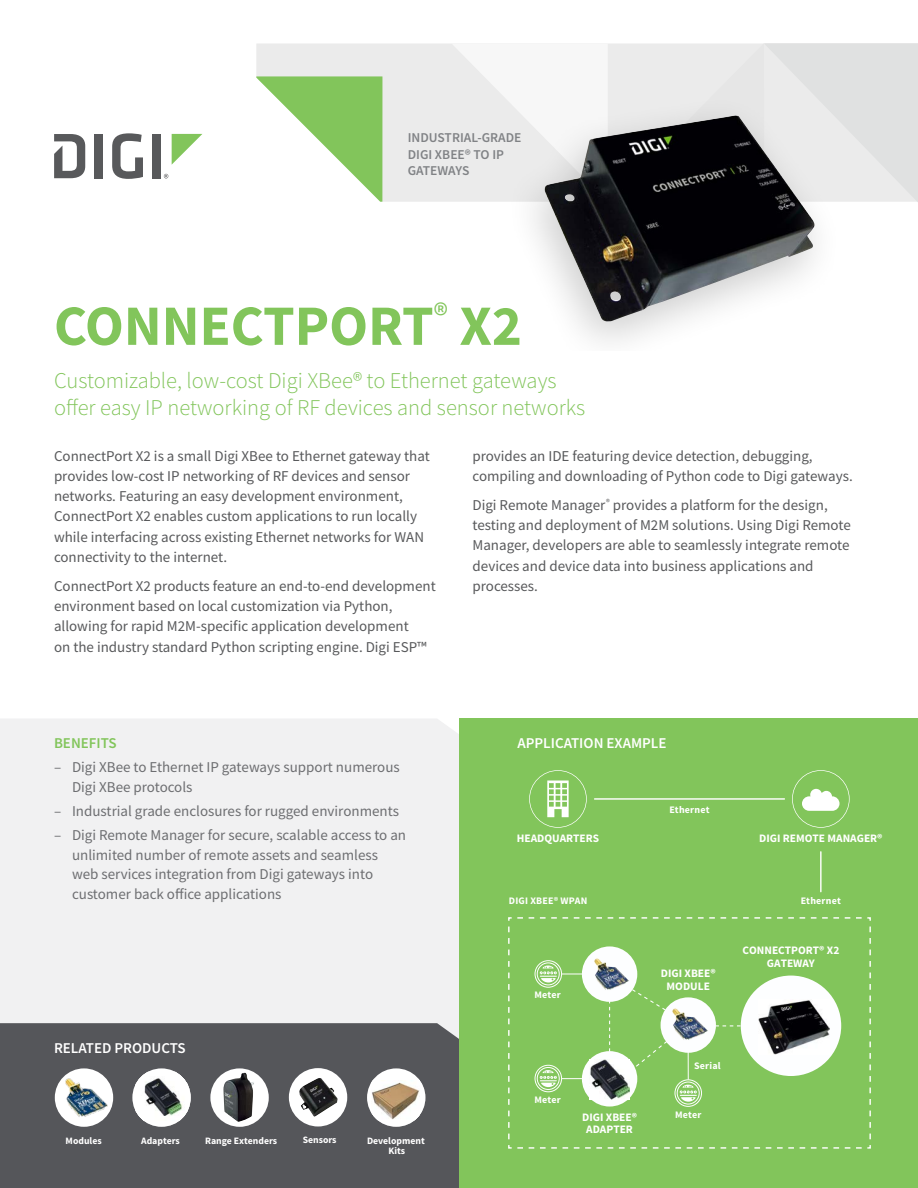
<style>
.page{position:relative;width:918px;height:1188px;background:#fff}
.page>*{position:absolute;margin:0;border:0;box-sizing:border-box;transform-origin:0 0}
.t1{font:700 57px "Source Sans Pro";color:#82c55b}
.Product_Description{font:300 22.5px/27px "Source Sans Pro";color:#82c55b}
.Body_Copy{font:15px/20.2px "Source Sans Pro";color:#58595b}
.Bullets{font:15px/19.5px "Source Sans Pro";color:#6d6e71}
.t2{font:600 15px "Source Sans Pro";color:#fff}
.t3{font:600 15px "Source Sans Pro";color:#82c55b}
.t4{font:600 13.5px/16.5px "Source Sans Pro";color:#808285}
.t5{font:700 11.4px/12.9px "Source Sans Pro";color:#fff;text-align:center}
.t6{font:700 10.05px "Source Sans Pro";letter-spacing:.02em;color:#fff}
.t7{font:700 9.75px "Source Sans Pro";color:#fff}
</style>
<div class="page">
<div style="left:95px;top:134px;width:8px;height:44px;background:#58595b"></div>
<svg style="left:112px;top:133px;width:31px;height:46px"></svg>
<div style="left:152px;top:134px;width:9px;height:44px;background:#58595b"></div>
<svg style="left:172px;top:134px;width:30px;height:30px"></svg>
<svg style="left:54px;top:134px;width:31px;height:44px"></svg>
<svg style="left:164px;top:174px;width:4px;height:4px"></svg>
<div style="left:459px;top:718px;width:459px;height:470px;background:#82c55b"></div>
<div style="left:0;top:719px;width:459px;height:304px;background:#f1f1f2"></div>
<div style="left:0;top:1023px;width:459px;height:165px;background:#55565a"></div>
<div style="left:256px;top:44px;width:195px;height:158px;background:#ebebeb"></div>
<svg style="left:256px;top:76px;width:126px;height:126px"></svg>
<svg style="left:451px;top:43px;width:467px;height:159px"></svg>
<svg style="left:132px;top:1069px;width:59px;height:58px"></svg>
<svg style="left:133px;top:1069px;width:58px;height:54px"></svg>
<img style="left:135px;top:1072px;width:53px;height:49px">
<div style="left:210px;top:1068px;width:59px;height:59px;background:#fff;border-radius:50%"></div>
<svg style="left:220px;top:1070px;width:44px;height:57px"></svg>
<div style="left:222px;top:1071px;width:34px;height:53px;background:#fff"></div>
<img style="left:223px;top:1073px;width:31px;height:49px">
<div style="left:55px;top:1068px;width:58px;height:59px;background:#fff;border-radius:50%"></div>
<svg style="left:64px;top:1077px;width:49px;height:48px"></svg>
<div style="left:63px;top:1076px;width:47px;height:43px;background:#fff"></div>
<img style="left:65px;top:1078px;width:43px;height:41px">
<div style="left:367px;top:1068px;width:58px;height:59px;background:#fff;border-radius:50%"></div>
<svg style="left:368px;top:1077px;width:57px;height:50px"></svg>
<svg style="left:369px;top:1078px;width:53px;height:44px"></svg>
<img style="left:371px;top:1080px;width:49px;height:40px">
<div style="left:502px;top:93px;width:341px;height:258px;background:#000;opacity:.2"></div>
<img style="left:543px;top:115px;width:273px;height:209px">
<div style="left:289px;top:1068px;width:58px;height:59px;background:#fff;border-radius:50%"></div>
<svg style="left:297px;top:1075px;width:50px;height:50px"></svg>
<div style="left:298px;top:1077px;width:41px;height:41px;background:#fff"></div>
<img style="left:299px;top:1078px;width:39px;height:39px">
<svg style="left:508px;top:917px;width:363px;height:232px"></svg>
<hr style="left:595px;top:798px;width:189px;height:2px;background:#fff">
<svg style="left:792px;top:770px;width:58px;height:58px"></svg>
<svg style="left:529px;top:770px;width:58px;height:58px"></svg>
<div style="left:741px;top:976px;width:100px;height:100px;background:#fdfeff;border-radius:50%"></div>
<div style="left:661px;top:997px;width:55px;height:56px;background:#fdfeff;border-radius:50%"></div>
<div style="left:582px;top:946px;width:55px;height:56px;background:#fdfeff;border-radius:50%"></div>
<div style="left:582px;top:1051px;width:55px;height:56px;background:#fdfeff;border-radius:50%"></div>
<hr style="left:820px;top:852px;width:2px;height:40px;background:#fff">
<img style="left:672px;top:1008px;width:36px;height:32px">
<img style="left:759px;top:1000px;width:71px;height:55px">
<img style="left:590px;top:1060px;width:39px;height:39px">
<img style="left:594px;top:958px;width:35px;height:32px">
<p class="t4" style="left:408px;top:129px;width:115px">INDUSTRIAL-GRADE<br>DIGI XBEE® TO IP<br>GATEWAYS</p>
<p class="t1" style="left:54px;top:289px;width:469px">CONNECTPORT<sup>®</sup> X2</p>
<p class="Product_Description" style="left:54px;top:367px;width:533px">Customizable, low-cost Digi XBee® to Ethernet gateways offer easy IP networking of RF devices and sensor networks</p>
<p class="Body_Copy" style="left:54px;top:445px;width:377px">ConnectPort X2 is a small Digi XBee to Ethernet gateway that provides low-cost IP networking of RF devices and sensor networks. Featuring an easy development environment, ConnectPort X2 enables custom applications to run locally while interfacing across existing Ethernet networks for WAN connectivity to the internet.</p>
<p class="Body_Copy" style="left:54px;top:576px;width:383px">ConnectPort X2 products feature an end-to-end development environment based on local customization via Python, allowing for rapid M2M-specific application development<br>on the industry standard Python scripting engine. Digi ESP™</p>
<p class="Body_Copy" style="left:472px;top:445px;width:382px">provides an IDE featuring device detection, debugging, compiling and downloading of Python code to Digi gateways.</p>
<p class="Body_Copy" style="left:472px;top:495px;width:380px">Digi Remote Manager<sup>®</sup> provides a platform for the design, testing and deployment of M2M solutions. Using Digi Remote Manager, developers are able to seamlessly integrate remote devices and device data into business applications and processes.</p>
<p class="t3" style="left:54px;top:734px;width:64px">BENEFITS</p>
<p class="t2" style="left:518px;top:734px;width:151px">APPLICATION EXAMPLE</p>
<p class="Bullets" style="left:72px;top:758px;width:329px;text-indent:-18px">– Digi XBee to Ethernet IP gateways support numerous<br>Digi XBee protocols</p>
<p class="Bullets" style="left:54px;top:801px;width:346px">– Industrial grade enclosures for rugged environments</p>
<p class="Bullets" style="left:72px;top:825px;width:336px;text-indent:-18px">– Digi Remote Manager for secure, scalable access to an unlimited number of remote assets and seamless web services integration from Digi gateways into customer back office applications</p>
<p class="t6" style="left:669px;top:803px;width:42px">Ethernet</p>
<p class="t5" style="left:517px;top:833px;width:84px">HEADQUARTERS</p>
<p class="t6" style="left:509px;top:894px;width:80px">DIGI XBEE® WPAN</p>
<p class="t2" style="left:54px;top:1038px;width:133px">RELATED PRODUCTS</p>
<p class="t7" style="left:66px;top:1134px;width:38px">Modules</p>
<p class="t7" style="left:141px;top:1134px;width:40px">Adapters</p>
<p class="t7" style="left:205px;top:1134px;width:74px">Range Extenders</p>
<p class="t7" style="left:367px;top:1134px;width:59px">Development</p>
<p class="t7" style="left:389px;top:1145px;width:18px">Kits</p>
<p class="t7" style="left:303px;top:1134px;width:35px">Sensors</p>
<p class="t6" style="left:534px;top:989px;width:28px">Meter</p>
<p class="t5" style="left:661px;top:967px;width:56px">DIGI XBEE®<br>MODULE</p>
<p class="t6" style="left:534px;top:1093px;width:28px">Meter</p>
<p class="t5" style="left:582px;top:1111px;width:56px">DIGI XBEE®<br>ADAPTER</p>
<p class="t6" style="left:694px;top:1059px;width:28px">Serial</p>
<p class="t6" style="left:675px;top:1108px;width:28px">Meter</p>
<p class="t5" style="left:759px;top:833px;width:125px">DIGI REMOTE MANAGER®</p>
<p class="t6" style="left:801px;top:894px;width:42px">Ethernet</p>
<p class="t5" style="left:743px;top:944px;width:98px">CONNECTPORT® X2<br>GATEWAY</p>
</div>
